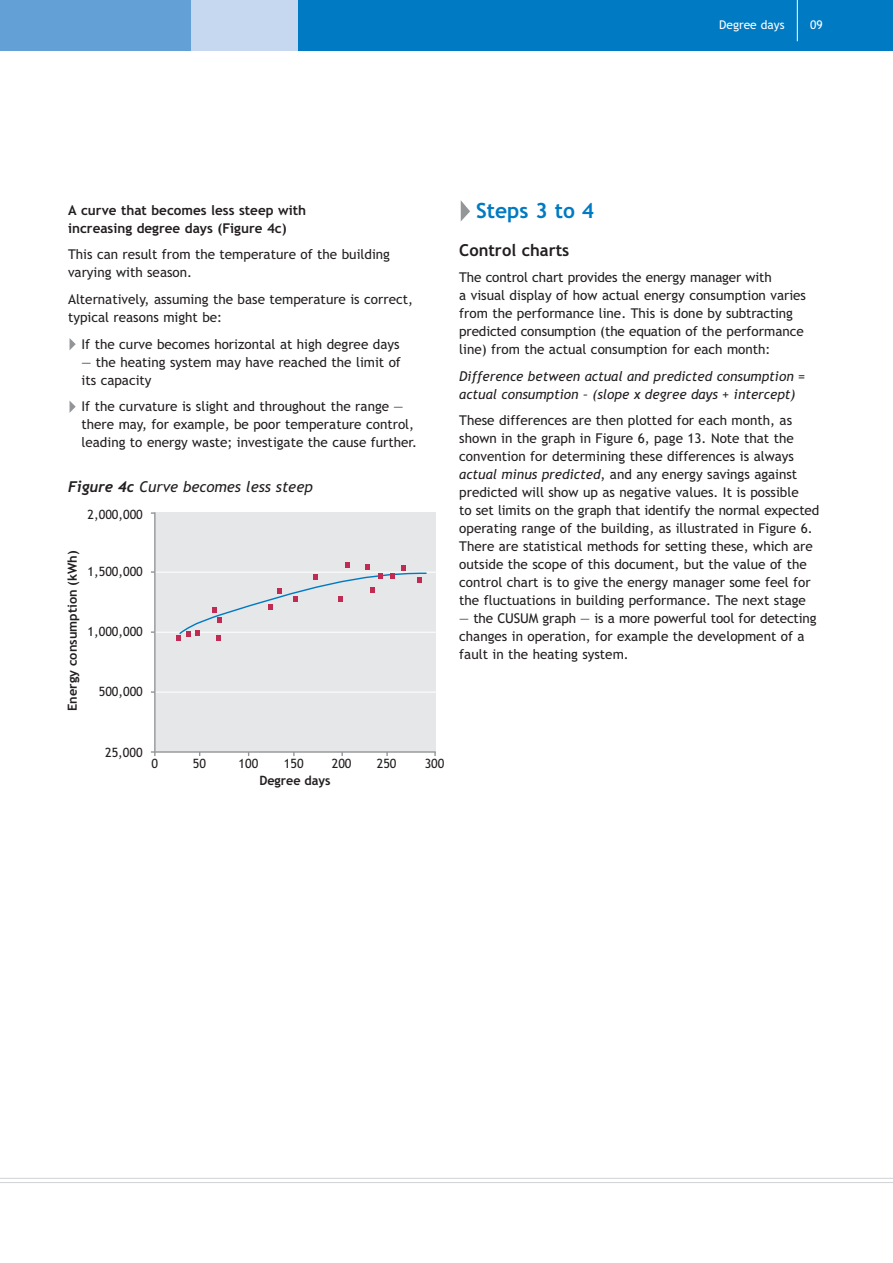
<style>
.page{position:relative;width:893px;height:1263px;background:#fff}
.page>*{position:absolute;margin:0;border:0;box-sizing:border-box;transform-origin:0 0}
.t1{font:700 21px "Trebuchet MS";color:#007ac2}
.t2{font:700 16.5px "Trebuchet MS";color:#231f20}
.t3{font:italic 15px "Trebuchet MS";color:#231f20}
.t4{font:13.5px/18px "Trebuchet MS";color:#231f20}
.t5{font:italic 13.5px/18px "Trebuchet MS";color:#231f20}
.t6{font:700 13.5px/18px "Trebuchet MS";color:#231f20}
.t7{font:12.75px "Trebuchet MS";color:#231f20}
.t8{font:700 12.75px "Trebuchet MS";color:#231f20}
.t9{font:700 12.6px "Trebuchet MS";color:#231f20}
.t10{font:12px "Trebuchet MS";color:#fff}
.s1{font-family:"Trebuchet";font-weight:700}
.s2{font-style:italic}
</style>
<div class="page">
<div style="left:298px;top:0;width:595px;height:51px;background:#007ac2"></div>
<div style="left:0;top:0;width:298px;height:51px;background:#62a0d6"></div>
<div style="left:191px;top:0;width:107px;height:51px;background:#c6d8ef"></div>
<hr style="left:797px;top:0;width:1px;height:41px;background:#fff">
<hr style="left:0;top:1178px;width:893px;height:1px;background:#d1d2d4">
<hr style="left:0;top:1182px;width:893px;height:1px;background:#d1d2d4">
<svg style="left:461px;top:200px;width:9px;height:21px"></svg>
<svg style="left:70px;top:401px;width:6px;height:11px"></svg>
<svg style="left:70px;top:338px;width:6px;height:12px"></svg>
<div style="left:155px;top:512px;width:281px;height:240px;background:#e6e7e9"></div>
<hr style="left:154px;top:512px;width:2px;height:244px;background:#939598">
<hr style="left:151px;top:751px;width:285px;height:2px;background:#939598">
<hr style="left:156px;top:572px;width:280px;height:1px;background:#fff">
<hr style="left:156px;top:692px;width:280px;height:1px;background:#fff">
<hr style="left:156px;top:632px;width:280px;height:1px;background:#fff">
<svg style="left:176px;top:563px;width:251px;height:78px"></svg>
<p class="t10" style="left:719px;top:18px;width:67px">Degree days</p>
<p class="t10" style="left:810px;top:18px;width:14px">09</p>
<p class="t6" style="left:68px;top:201px;width:240px">A curve that becomes less steep with increasing degree days (Figure 4c)</p>
<p class="t4" style="left:68px;top:246px;width:323px">This can result from the temperature of the building varying with season.</p>
<p class="t4" style="left:68px;top:290px;width:346px">Alternatively, assuming the base temperature is correct, typical reasons might be:</p>
<p class="t4" style="left:82px;top:335px;width:320px">If the curve becomes horizontal at high degree days</p>
<p class="t4" style="left:82px;top:353px;width:321px">— the heating system may have reached the limit of its capacity</p>
<p class="t4" style="left:82px;top:397px;width:337px">If the curvature is slight and throughout the range — there may, for example, be poor temperature control, leading to energy waste; investigate the cause further.</p>
<p class="t3" style="left:68px;top:478px;width:246px"><span class="s1">Figure 4c</span> Curve becomes less steep</p>
<p class="t7" style="left:88px;top:507px;width:57px">2,000,000</p>
<p class="t9" style="left:65px;top:711px;width:162px;rotate:-90deg">Energy consumption (kWh)</p>
<p class="t7" style="left:88px;top:564px;width:57px">1,500,000</p>
<p class="t7" style="left:88px;top:625px;width:57px">1,000,000</p>
<p class="t7" style="left:99px;top:684px;width:46px">500,000</p>
<p class="t7" style="left:105px;top:745px;width:39px">25,000</p>
<p class="t7" style="left:152px;top:756px;width:8px">0</p>
<p class="t7" style="left:193px;top:756px;width:15px">50</p>
<p class="t7" style="left:239px;top:756px;width:21px">100</p>
<p class="t7" style="left:284px;top:756px;width:21px">150</p>
<p class="t7" style="left:332px;top:756px;width:21px">200</p>
<p class="t7" style="left:377px;top:756px;width:21px">250</p>
<p class="t7" style="left:425px;top:756px;width:21px">300</p>
<p class="t8" style="left:259px;top:773px;width:73px">Degree days</p>
<h1 class="t1" style="left:476px;top:198px;width:120px">Steps 3 to 4</h1>
<p class="t2" style="left:459px;top:240px;width:112px">Control charts</p>
<p class="t4" style="left:459px;top:269px;width:348px">The control chart provides the energy manager with<br>a visual display of how actual energy consumption varies from the performance line. This is done by subtracting predicted consumption (the equation of the performance line) from the actual consumption for each month:</p>
<p class="t5" style="left:459px;top:367px;width:348px">Difference between actual and predicted consumption = actual consumption – (slope x degree days + intercept)</p>
<p class="t4" style="left:459px;top:412px;width:362px">These differences are then plotted for each month, as shown in the graph in Figure 6, page 13. Note that the convention for determining these differences is always <span class="s2">actual minus predicted</span>, and any energy savings against predicted will show up as negative values. It is possible<br>to set limits on the graph that identify the normal expected operating range of the building, as illustrated in Figure 6.<br>There are statistical methods for setting these, which are outside the scope of this document, but the value of the control chart is to give the energy manager some feel for the fluctuations in building performance. The next stage</p>
<p class="t4" style="left:459px;top:610px;width:359px">— the CUSUM graph — is a more powerful tool for detecting changes in operation, for example the development of a fault in the heating system.</p>
</div>
